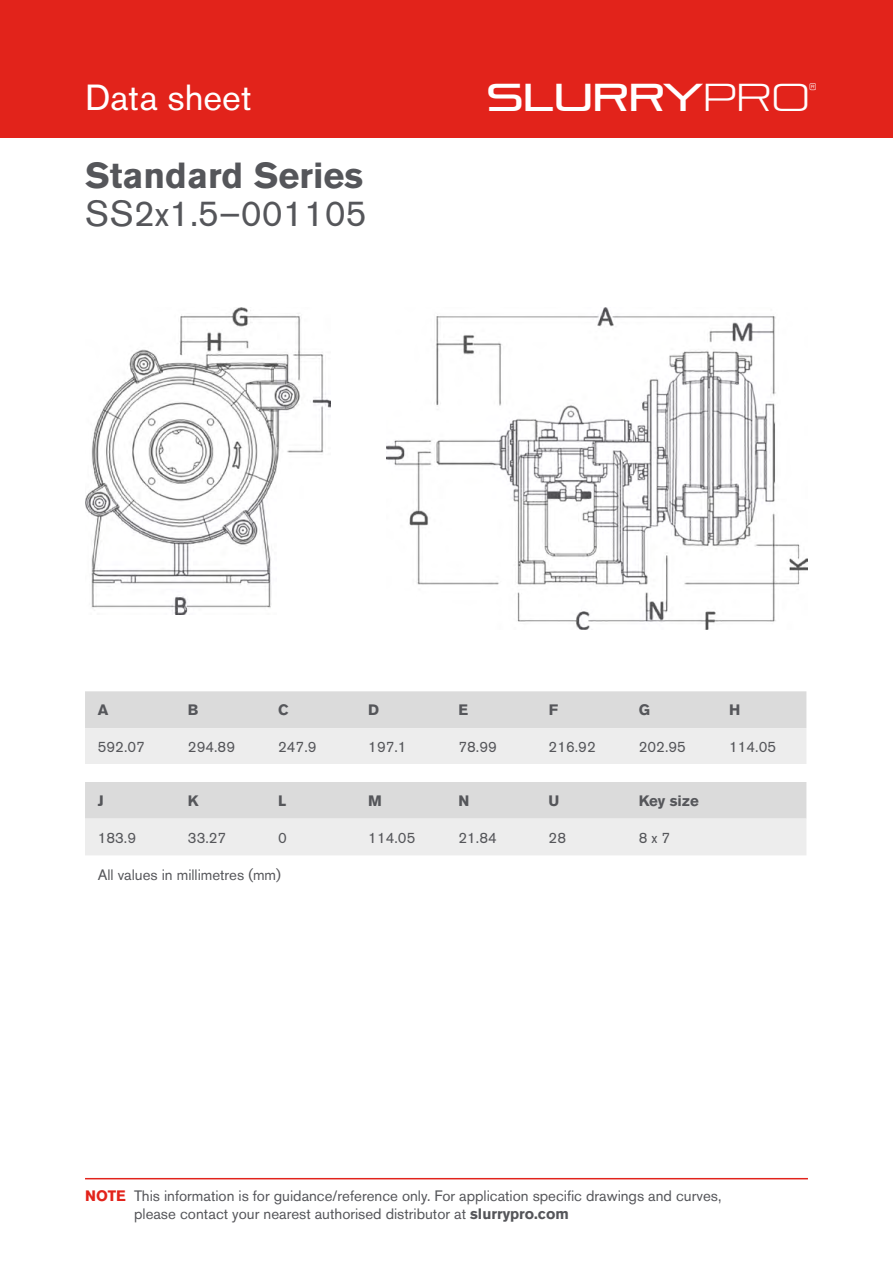
<style>
.page{position:relative;width:893px;height:1263px;background:#fff}
.page>*{position:absolute;margin:0;border:0;box-sizing:border-box;transform-origin:0 0}
.t1{font:38.7px "Pirulen Rg";color:#fff}
.t2{font:700 36px "Akzidenz Grotesk BQ";color:#55565a}
.t3{font:36px "Akzidenz Grotesk BQ";color:#55565a}
.t4{font:36px "Akzidenz Grotesk BQ";color:#fff}
.t5{font:15px/18px "Akzidenz Grotesk BQ";color:#55565a}
.t6{font:700 15px "Akzidenz Grotesk BQ";color:#55565a}
.t7{font:12.45px "Pirulen Lt";color:#fff}
.s1{font-family:"Pirulen Lt"}
.s2{font-weight:700;color:#e2231b}
.s3{font-weight:700}
</style>
<div class="page">
<img style="left:85px;top:307px;width:246px;height:308px">
<img style="left:387px;top:307px;width:421px;height:323px">
<hr style="left:85px;top:1178px;width:723px;height:1px;background:#e2231b">
<div style="left:0;top:0;width:893px;height:138px;background:#e2231b"></div>
<div style="left:85px;top:691px;width:721px;height:37px;background:#dbdbdb"></div>
<svg style="left:85px;top:728px;width:721px;height:127px;background:#e7e7e7"></svg>
<div style="left:85px;top:765px;width:721px;height:17px;background:#fff"></div>
<h2 class="t4" style="left:85px;top:76px;width:168px">Data sheet</h2>
<h1 class="t1" style="left:486px;top:73px;width:325px">SLURRY<span class="s1">PRO</span></h1>
<p class="t7" style="left:809px;top:80px;width:10px">®</p>
<h2 class="t2" style="left:85px;top:155px;width:280px">Standard Series</h2>
<h2 class="t3" style="left:85px;top:192px;width:283px">SS2x1.5–001105</h2>
<p class="t6" style="left:98px;top:701px;width:12px">A</p>
<p class="t6" style="left:188px;top:701px;width:12px">B</p>
<p class="t6" style="left:278px;top:701px;width:12px">C</p>
<p class="t6" style="left:368px;top:701px;width:12px">D</p>
<p class="t6" style="left:458px;top:701px;width:11px">E</p>
<p class="t6" style="left:549px;top:701px;width:11px">F</p>
<p class="t6" style="left:639px;top:701px;width:13px">G</p>
<p class="t6" style="left:729px;top:701px;width:13px">H</p>
<p class="t5" style="left:98px;top:738px;width:49px">592.07</p>
<p class="t5" style="left:188px;top:738px;width:49px">294.89</p>
<p class="t5" style="left:278px;top:738px;width:40px">247.9</p>
<p class="t5" style="left:368px;top:738px;width:40px">197.1</p>
<p class="t5" style="left:458px;top:738px;width:40px">78.99</p>
<p class="t5" style="left:549px;top:738px;width:49px">216.92</p>
<p class="t5" style="left:639px;top:738px;width:49px">202.95</p>
<p class="t5" style="left:729px;top:738px;width:49px">114.05</p>
<p class="t6" style="left:98px;top:792px;width:7px">J</p>
<p class="t6" style="left:188px;top:792px;width:12px">K</p>
<p class="t6" style="left:278px;top:792px;width:10px">L</p>
<p class="t6" style="left:368px;top:792px;width:15px">M</p>
<p class="t6" style="left:458px;top:792px;width:12px">N</p>
<p class="t6" style="left:549px;top:792px;width:12px">U</p>
<p class="t6" style="left:639px;top:792px;width:62px">Key size</p>
<p class="t5" style="left:98px;top:828px;width:40px">183.9</p>
<p class="t5" style="left:188px;top:828px;width:40px">33.27</p>
<p class="t5" style="left:278px;top:828px;width:10px">0</p>
<p class="t5" style="left:368px;top:828px;width:49px">114.05</p>
<p class="t5" style="left:458px;top:828px;width:40px">21.84</p>
<p class="t5" style="left:549px;top:828px;width:19px">28</p>
<p class="t5" style="left:639px;top:828px;width:33px">8 x 7</p>
<p class="t5" style="left:98px;top:866px;width:185px">All values in millimetres (mm)</p>
<p class="t5" style="left:134px;top:1186px;width:589px;text-indent:-49px"><span class="s2">NOTE</span> This information is for guidance/reference only. For application specific drawings and curves, please contact your nearest authorised distributor at <span class="s3">slurrypro.com</span></p>
</div>
